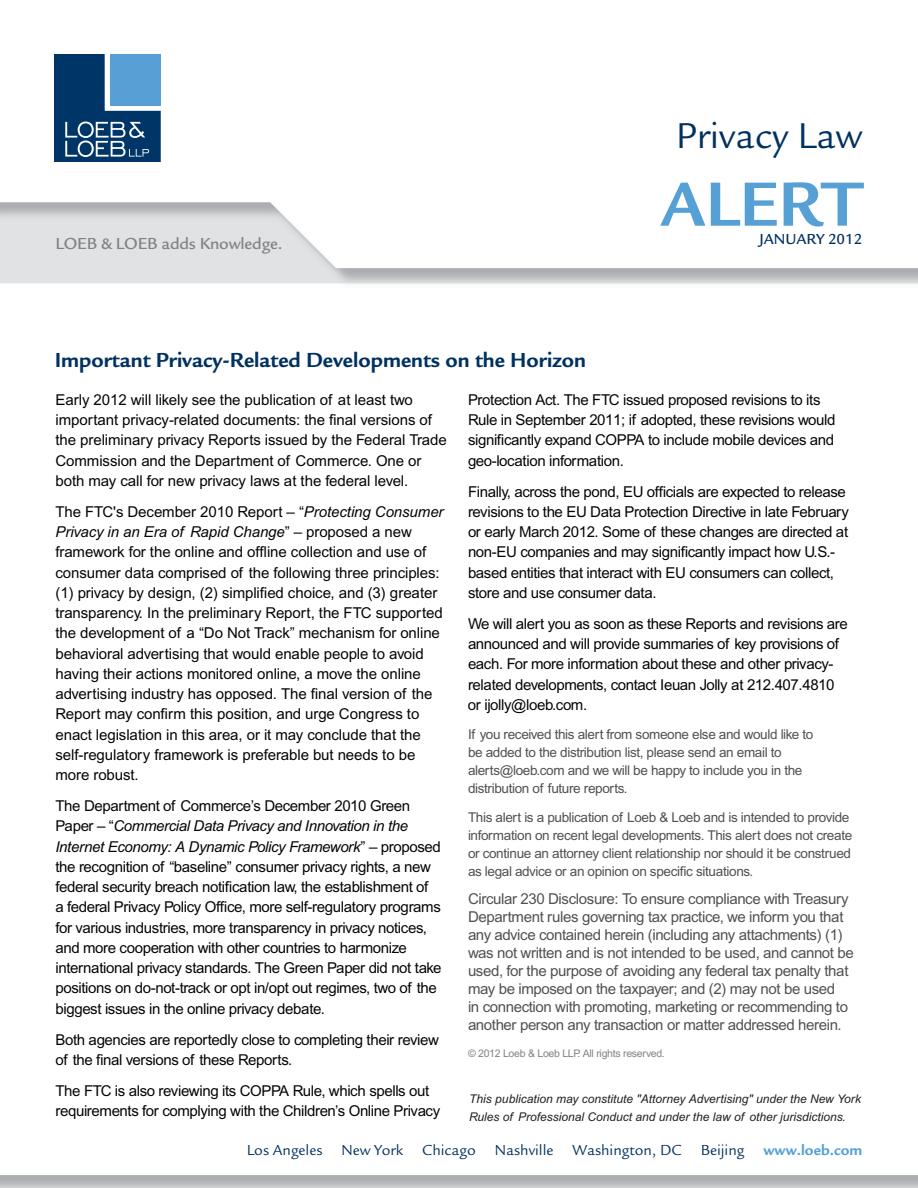
<style>
.page{position:relative;width:918px;height:1188px;background:#fff}
.page>*{position:absolute;margin:0;border:0;box-sizing:border-box;transform-origin:0 0}
.t1{font:700 64.5px "Legacy Sans";color:#56a0d5}
.t2{font:37.2px "Legacy Sans";color:#003160}
.t3{font:700 21px "Legacy Sans";color:#003160}
.t4{font:500 16.5px "Legacy Sans";letter-spacing:-.01em;color:#808285}
.t5{font:15px/20.2px "Arial";letter-spacing:-.025em;color:#040503}
.t6{font:15px/20.2px "Arial";letter-spacing:-.005em;color:#040503}
.t7{font:15px/18px "Arial";letter-spacing:-.025em;color:#534f4f}
.t8{font:15px "Legacy Sans";color:#003160}
.t9{font:700 15px "Legacy Sans";color:#56a0d5}
.t10{font:500 15px "Legacy Sans";color:#003160}
.t11{font:13.5px/18px "Arial";letter-spacing:-.025em;color:#534f4f}
.t12{font:italic 12px/18px "Arial";color:#231f20}
.t13{font:10.5px "Arial";letter-spacing:-.025em;color:#808285}
.s1{font-style:italic}
</style>
<div class="page">
<svg style="left:54px;top:54px;width:107px;height:108px;background:#316591"></svg>
<p class="t4" style="left:56px;top:234px;width:229px">LOEB &amp; LOEB adds Knowledge.</p>
<h3 class="t3" style="left:55px;top:347px;width:533px">Important Privacy-Related Developments on the Horizon</h3>
<h2 class="t2" style="left:676px;top:114px;width:188px">Privacy Law</h2>
<h1 class="t1" style="left:660px;top:165px;width:204px">ALERT</h1>
<p class="t10" style="left:759px;top:230px;width:105px">January 2012</p>
<p class="t6" style="left:56px;top:389px;width:393px">Early 2012 will likely see the publication of at least two important privacy-related documents: the final versions of the preliminary privacy Reports issued by the Federal Trade Commission and the Department of Commerce. One or both may call for new privacy laws at the federal level.</p>
<p class="t6" style="left:56px;top:501px;width:390px">The FTC's December 2010 Report – “<span class="s1">Protecting Consumer Privacy in an Era of Rapid Change</span>” – proposed a new framework for the online and offline collection and use of consumer data comprised of the following three principles: (1) privacy by design, (2) simplified choice, and (3) greater transparency. In the preliminary Report, the FTC supported the development of a “Do Not Track” mechanism for online behavioral advertising that would enable people to avoid having their actions monitored online, a move the online advertising industry has opposed. The final version of the Report may confirm this position, and urge Congress to enact legislation in this area, or it may conclude that the self-regulatory framework is preferable but needs to be more robust.</p>
<p class="t5" style="left:56px;top:796px;width:388px">The Department of Commerce’s December 2010 Green Paper – “<span class="s1">Commercial Data Privacy and Innovation in the Internet Economy: A Dynamic Policy Framework</span>” – proposed the recognition of “baseline” consumer privacy rights, a new federal security breach notification law, the establishment of<br>a federal Privacy Policy Office, more self-regulatory programs for various industries, more transparency in privacy notices, and more cooperation with other countries to harmonize international privacy standards. The Green Paper did not take positions on do-not-track or opt in/opt out regimes, two of the biggest issues in the online privacy debate.</p>
<p class="t5" style="left:56px;top:1029px;width:385px">Both agencies are reportedly close to completing their review of the final versions of these Reports.</p>
<p class="t5" style="left:56px;top:1081px;width:386px">The FTC is also reviewing its COPPA Rule, which spells out requirements for complying with the Children’s Online Privacy</p>
<p class="t5" style="left:468px;top:389px;width:369px">Protection Act. The FTC issued proposed revisions to its Rule in September 2011; if adopted, these revisions would significantly expand COPPA to include mobile devices and geo-location information.</p>
<p class="t5" style="left:468px;top:481px;width:383px">Finally, across the pond, EU officials are expected to release revisions to the EU Data Protection Directive in late February or early March 2012. Some of these changes are directed at non-EU companies and may significantly impact how U.S.- based entities that interact with EU consumers can collect, store and use consumer data.</p>
<p class="t5" style="left:468px;top:613px;width:381px">We will alert you as soon as these Reports and revisions are announced and will provide summaries of key provisions of each. For more information about these and other privacy&shy;related developments, contact Ieuan Jolly at 212.407.4810 or ijolly@loeb.com.</p>
<p class="t11" style="left:468px;top:725px;width:347px">If you received this alert from someone else and would like to be added to the distribution list, please send an email to alerts@loeb.com and we will be happy to include you in the distribution of future reports.</p>
<p class="t11" style="left:468px;top:808px;width:386px">This alert is a publication of Loeb &amp; Loeb and is intended to provide information on recent legal developments. This alert does not create or continue an attorney client relationship nor should it be construed as legal advice or an opinion on specific situations.</p>
<p class="t7" style="left:468px;top:890px;width:387px">Circular 230 Disclosure: To ensure compliance with Treasury Department rules governing tax practice, we inform you that any advice contained herein (including any attachments) (1) was not written and is not intended to be used, and cannot be used, for the purpose of avoiding any federal tax penalty that may be imposed on the taxpayer; and (2) may not be used<br>in connection with promoting, marketing or recommending to another person any transaction or matter addressed herein.</p>
<p class="t13" style="left:468px;top:1048px;width:198px">© 2012 Loeb &amp; Loeb LLP. All rights reserved.</p>
<p class="t12" style="left:469px;top:1089px;width:394px">This publication may constitute "Attorney Advertising" under the New York<br>Rules of Professional Conduct and under the law of other jurisdictions.</p>
<p class="t8" style="left:247px;top:1141px;width:77px">Los Angeles</p>
<p class="t8" style="left:342px;top:1141px;width:63px">New York</p>
<p class="t8" style="left:422px;top:1141px;width:55px">Chicago</p>
<p class="t8" style="left:495px;top:1141px;width:60px">Nashville</p>
<p class="t8" style="left:573px;top:1141px;width:111px">Washington, DC</p>
<p class="t8" style="left:701px;top:1141px;width:45px">Beijing</p>
<p class="t9" style="left:763px;top:1141px;width:101px">www.loeb.com</p>
</div>
